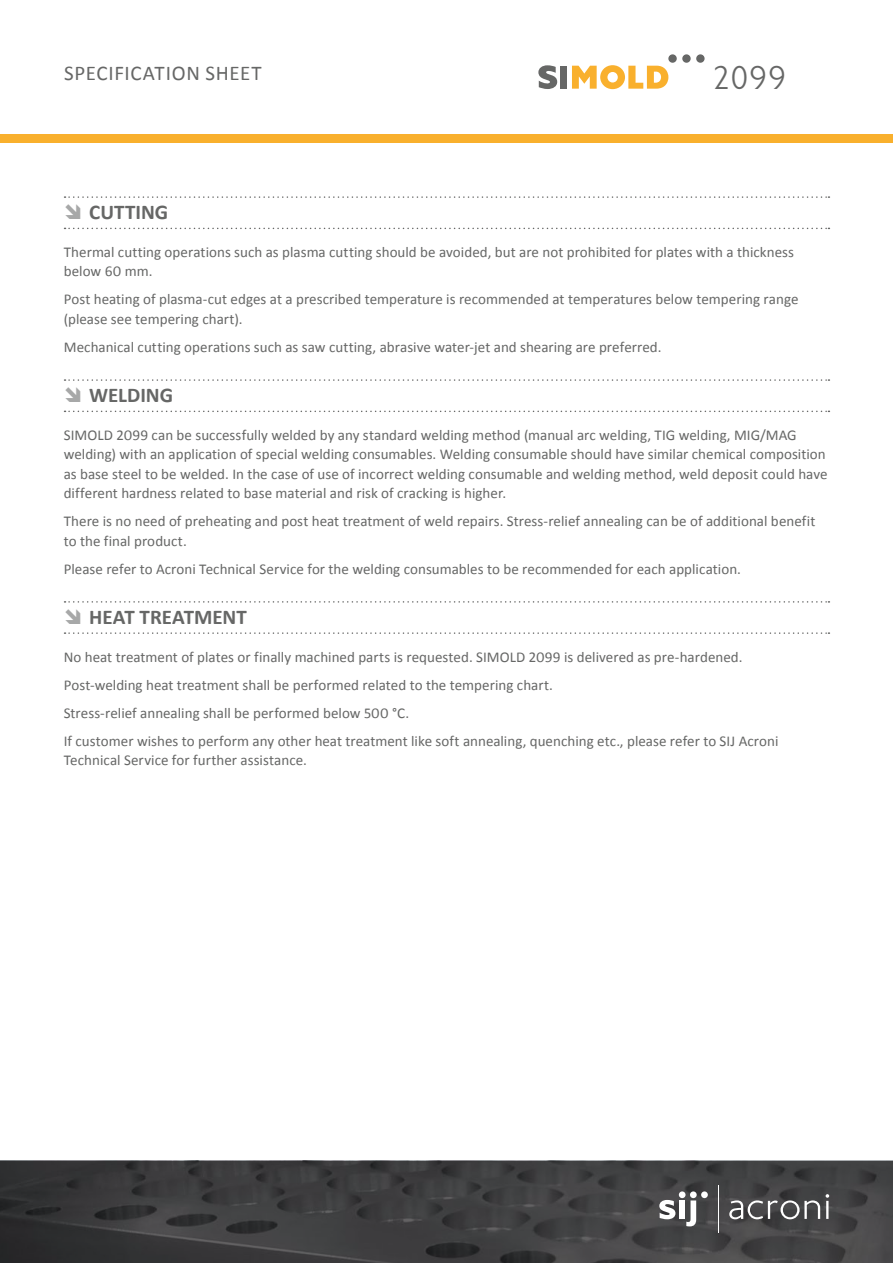
<style>
.page{position:relative;width:893px;height:1263px;background:#fff}
.page>*{position:absolute;margin:0;border:0;box-sizing:border-box;transform-origin:0 0}
.t1{font:300 34.35px "Johnston";color:#666766}
.t2{font:700 21px "Calibri";color:#666766}
.t3{font:21px "Calibri";letter-spacing:.035em;color:#666766}
.t4{font:15px/19.5px "Calibri";color:#666766}
</style>
<div class="page">
<div style="left:0;top:135px;width:893px;height:8px;background:#f9b02d"></div>
<svg style="left:0;top:1161px;width:893px;height:102px;background:#3d3d3f"></svg>
<svg style="left:729px;top:1200px;width:91px;height:19px"></svg>
<svg style="left:826px;top:1194px;width:3px;height:25px"></svg>
<div style="left:690px;top:1191px;width:7px;height:7px;background:#fff;border-radius:50%"></div>
<div style="left:679px;top:1191px;width:6px;height:7px;background:#fff;border-radius:50%"></div>
<svg style="left:686px;top:1200px;width:10px;height:26px"></svg>
<div style="left:679px;top:1200px;width:6px;height:19px;background:#fff"></div>
<div style="left:701px;top:1191px;width:7px;height:7px;background:#fff;border-radius:50%"></div>
<svg style="left:659px;top:1200px;width:16px;height:19px"></svg>
<hr style="left:718px;top:1185px;width:1px;height:47px;background:#fff">
<svg style="left:65px;top:196px;width:764px;height:2px"></svg>
<svg style="left:65px;top:228px;width:764px;height:1px"></svg>
<svg style="left:65px;top:379px;width:764px;height:2px"></svg>
<svg style="left:65px;top:411px;width:764px;height:1px"></svg>
<svg style="left:65px;top:601px;width:764px;height:2px"></svg>
<svg style="left:65px;top:632px;width:764px;height:2px"></svg>
<svg style="left:538px;top:65px;width:19px;height:24px"></svg>
<div style="left:560px;top:66px;width:7px;height:23px;background:#666766"></div>
<svg style="left:572px;top:54px;width:133px;height:35px"></svg>
<h2 class="t3" style="left:64px;top:59px;width:199px">SPECIFICATION SHEET</h2>
<h2 class="t2" style="left:89px;top:199px;width:81px">CUTTING</h2>
<h1 class="t1" style="left:712px;top:57px;width:76px">2099</h1>
<p class="t4" style="left:64px;top:242px;width:732px">Thermal cutting operations such as plasma cutting should be avoided, but are not prohibited for plates with a thickness below 60 mm.</p>
<p class="t4" style="left:64px;top:290px;width:736px">Post heating of plasma-cut edges at a prescribed temperature is recommended at temperatures below tempering range (please see tempering chart).</p>
<p class="t4" style="left:64px;top:337px;width:599px">Mechanical cutting operations such as saw cutting, abrasive water-jet and shearing are preferred.</p>
<h2 class="t2" style="left:89px;top:382px;width:85px">WELDING</h2>
<p class="t4" style="left:64px;top:425px;width:765px">SIMOLD 2099 can be successfully welded by any standard welding method (manual arc welding, TIG welding, MIG/MAG welding) with an application of special welding consumables. Welding consumable should have similar chemical composition as base steel to be welded. In the case of use of incorrect welding consumable and welding method, weld deposit could have different hardness related to base material and risk of cracking is higher.</p>
<p class="t4" style="left:64px;top:512px;width:753px">There is no need of preheating and post heat treatment of weld repairs. Stress-relief annealing can be of additional benefit to the final product.</p>
<p class="t4" style="left:64px;top:559px;width:679px">Please refer to Acroni Technical Service for the welding consumables to be recommended for each application.</p>
<h2 class="t2" style="left:89px;top:603px;width:159px">HEAT TREATMENT</h2>
<p class="t4" style="left:64px;top:643px;width:716px;line-height:28px">No heat treatment of plates or finally machined parts is requested. SIMOLD 2099 is delivered as pre-hardened.<br>Post-welding heat treatment shall be performed related to the tempering chart.<br>Stress-relief annealing shall be performed below 500 °C.<br>If customer wishes to perform any other heat treatment like soft annealing, quenching etc., please refer to SIJ Acroni</p>
<p class="t4" style="left:64px;top:750px;width:245px">Technical Service for further assistance.</p>
</div>
